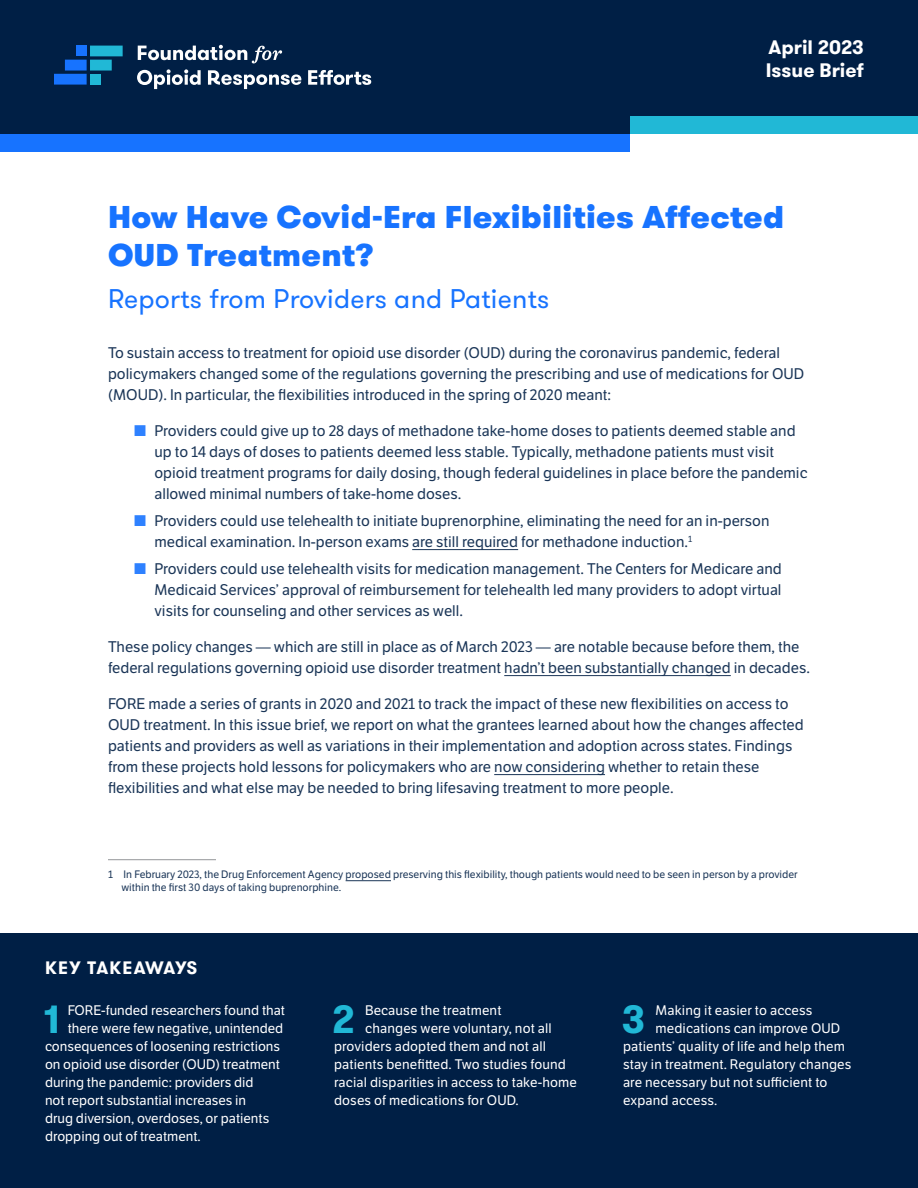
<style>
.page{position:relative;width:918px;height:1188px;background:#fff}
.page>*{position:absolute;margin:0;border:0;box-sizing:border-box;transform-origin:0 0}
.Body_Dropcap{font:700 39.15px "GT Walsheim";color:#21b8d6}
.t1{font:900 31.5px/37.8px "GT Walsheim";letter-spacing:.01em;color:#1773ff}
.t2{font:27px "GT Walsheim";letter-spacing:.01em;color:#1773ff}
.t3{font:700 19.5px "GT Walsheim";color:#fff}
.t4{font:700 18px "GT Walsheim";letter-spacing:.035em;color:#fff}
.Body{font:15px/21px "LFT Etica";color:#1a3557}
.Body_Dropcap-2{font:13.5px/18px "LFT Etica";color:#fff}
.Source{font:10.5px "LFT Etica";color:#1a3557}
</style>
<div class="page">
<div style="left:0;top:0;width:918px;height:134px;background:#001f45"></div>
<div style="left:630px;top:117px;width:288px;height:17px;background:#21b8d6"></div>
<div style="left:0;top:134px;width:630px;height:17px;background:#1773ff"></div>
<svg style="left:54px;top:46px;width:69px;height:39px"></svg>
<svg style="left:138px;top:45px;width:144px;height:18px"></svg>
<svg style="left:137px;top:69px;width:64px;height:20px"></svg>
<svg style="left:308px;top:70px;width:63px;height:15px"></svg>
<svg style="left:208px;top:70px;width:93px;height:19px"></svg>
<hr style="left:412px;top:549px;width:106px;height:1px;background:#1a3557">
<hr style="left:504px;top:675px;width:227px;height:1px;background:#1a3557">
<hr style="left:494px;top:774px;width:111px;height:1px;background:#1a3557">
<hr style="left:108px;top:859px;width:108px;height:1px;background:#939598">
<hr style="left:346px;top:880px;width:45px;height:1px;background:#1a3557">
<div style="left:0;top:934px;width:918px;height:254px;background:#001f45"></div>
<p class="t3" style="left:769px;top:34px;width:97px">April 2023</p>
<p class="t3" style="left:766px;top:58px;width:100px">Issue Brief</p>
<h1 class="t1" style="left:108px;top:198px;width:678px">How Have Covid-Era Flexibilities Affected<br>OUD Treatment?</h1>
<h1 class="t2" style="left:108px;top:282px;width:443px">Reports from Providers and Patients</h1>
<p class="Body" style="left:108px;top:342px;width:698px">To sustain access to treatment for opioid use disorder (OUD) during the coronavirus pandemic, federal policymakers changed some of the regulations governing the prescribing and use of medications for OUD (MOUD I n.) particular, the flexibilities introduced in the spring of 2020 meant:</p>
<p class="Body" style="left:154px;top:420px;width:655px">Providers could give up to 28 days of methadone take-home doses to patients deemed stable and up to 14 days of doses to patients deemed less stable. Typically, methadone patients must visit opioid treatment programs for daily dosing, though federal guidelines in place before the pandemic allowed minimal numbers of take-home doses.</p>
<p class="Body" style="left:154px;top:510px;width:617px">Providers could use telehealth to initiate buprenorphine, eliminating the need for an in-person medical examination In. -person exams are still required for methadone induction.<sup>1</sup></p>
<p class="Body" style="left:154px;top:558px;width:629px;text-align:justify">Providers could use telehealth visits for medication management. The Centers for Medicare and Medicaid Services’ approval of reimbursement for telehealth led many providers to adopt virtual visits for counseling and other services as well.</p>
<p class="Body" style="left:108px;top:636px;width:704px">These policy changes — which are still in place as of March 2023 — are notable because before them, the federal regulations governing opioid use disorder treatment hadn t’ been substantially changed in decades.</p>
<p class="Body" style="left:108px;top:693px;width:697px">FORE made a series of grants in 2020 and 2021 to track the impact of these new flexibilities on access to OUD treatment In. this issue brief, we report on what the grantees learned about how the changes affected patients and providers as well as variations in their implementation and adoption across states. Findings from these projects hold lessons for policymakers who are now considering whether to retain these flexibilities and what else may be needed to bring lifesaving treatment to more people.</p>
<p class="Source" style="left:108px;top:868px;width:6px">1</p>
<p class="Source" style="left:124px;top:868px;width:676px">In February 2023, the Drug Enforcement Agency proposed preserving this flexibility, though patients would need to be seen in person by a provider</p>
<p class="Source" style="left:122px;top:881px;width:221px">within the first 30 days of taking buprenorphine.</p>
<h2 class="t4" style="left:45px;top:956px;width:154px">KEY TAKEAWAYS</h2>
<p class="Body_Dropcap-2" style="left:68px;top:1001px;width:219px">FORE-funded researchers found that</p>
<p class="Body_Dropcap" style="left:44px;top:994px;width:17px">1</p>
<p class="Body_Dropcap-2" style="left:45px;top:1019px;width:240px;text-indent:23px">there were few negative, unintended consequences of loosening restrictions on opioid use disorder (OUD) treatment during the pandemic: providers did<br>not report substantial increases in<br>drug diversion, overdoses, or patients dropping out of treatment.</p>
<p class="Body_Dropcap" style="left:332px;top:994px;width:24px">2</p>
<p class="Body_Dropcap-2" style="left:365px;top:1001px;width:138px">Because the treatment</p>
<p class="Body_Dropcap-2" style="left:334px;top:1019px;width:244px;text-indent:31px">changes were voluntary, not all providers adopted them and not all patients benefitted. Two studies found racial disparities in access to take-home doses of medications for OUD.</p>
<p class="Body_Dropcap" style="left:622px;top:994px;width:25px">3</p>
<p class="Body_Dropcap-2" style="left:656px;top:1001px;width:158px">Making it easier to access</p>
<p class="Body_Dropcap-2" style="left:623px;top:1019px;width:230px;text-indent:33px">medications can improve OUD patients’ quality of life and help them stay in treatment. Regulatory changes are necessary but not sufficient to expand access.</p>
</div>
